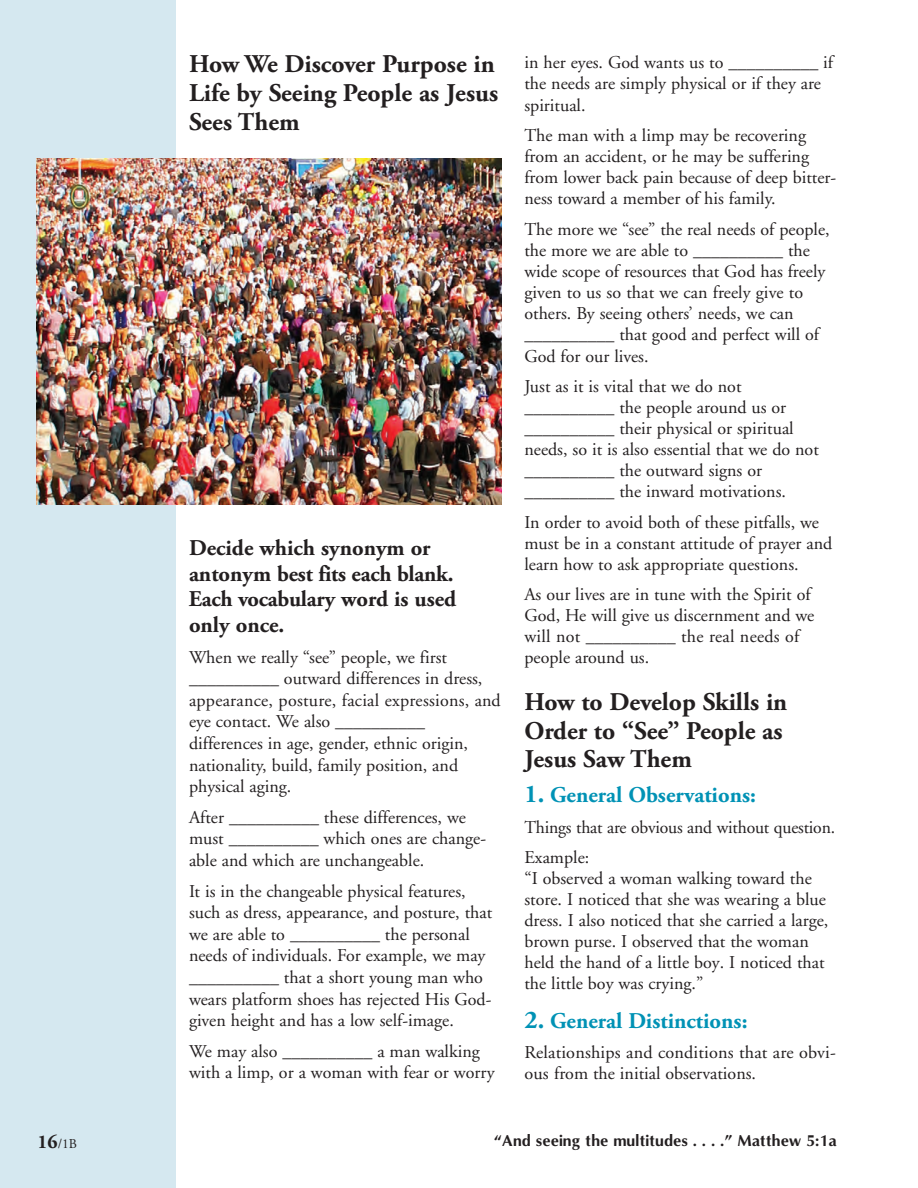
<style>
.page{position:relative;width:918px;height:1188px;background:#fff}
.page>*{position:absolute;margin:0;border:0;box-sizing:border-box;transform-origin:0 0}
._2_second_head{font:700 25.5px/28.5px "Adobe Garamond Pro";color:#231f20}
._3_Subheadings{font:700 22.5px/25.5px "Adobe Garamond Pro";color:#231f20}
._3_Subheadings-2{font:700 22.5px "Adobe Garamond Pro";color:#0092b5}
._6_Body_Text_without{font:18px/21.1px "Adobe Garamond";color:#231f20}
.Quiz_body_text{font:18px/21.1px "Adobe Garamond";letter-spacing:.01em;color:#231f20}
._4_Body_Text_first_P{font:18px "Adobe Garamond";letter-spacing:-.01em;color:#231f20}
.Body_Text{font:700 15px "Omni";color:#231f20}
.t1{font:13.5px "Adobe Garamond";color:#231f20}
.s1{font-size:25.5px}
.s2{font-family:"Adobe Garamond Pro";font-weight:700;font-size:19.5px}
</style>
<div class="page">
<div style="left:0;top:0;width:176px;height:1188px;background:#d5e8f0"></div>
<img style="left:36px;top:159px;width:466px;height:345px">
<p class="_2_second_head" style="left:189px;top:51px;width:311px">How We Discover Purpose in<br>Life by Seeing People as Jesus<br>Sees Them</p>
<p class="_3_Subheadings" style="left:189px;top:536px;width:269px">Decide which synonym or antonym best fits each blank.<br>Each vocabulary word is used only once.</p>
<p class="_6_Body_Text_without" style="left:189px;top:647px;width:313px;line-height:21.6px">When we really “see” people, we first __________ outward differences in dress, appearance, posture, facial expressions, and eye contact. We also __________ differences in age, gender, ethnic origin, nationality, build, family position, and physical aging.</p>
<p class="_6_Body_Text_without" style="left:189px;top:807px;width:299px;line-height:21.6px">After __________ these differences, we must __________ which ones are change&shy;able and which are unchangeable.</p>
<p class="_6_Body_Text_without" style="left:189px;top:881px;width:305px;line-height:21.6px">It is in the changeable physical features, such as dress, appearance, and posture, that we are able to __________ the personal needs of individuals. For example, we may __________ that a short young man who wears platform shoes has rejected His God&shy;given height and has a low self-image.</p>
<p class="_6_Body_Text_without" style="left:189px;top:1041px;width:307px;line-height:21.6px">We may also __________ a man walking with a limp, or a woman with fear or worry</p>
<p class="_6_Body_Text_without" style="left:524px;top:52px;width:310px;line-height:21.6px">in her eyes. God wants us to __________ if the needs are simply physical or if they are spiritual.</p>
<p class="_6_Body_Text_without" style="left:524px;top:125px;width:313px">The man with a limp may be recovering from an accident, or he may be suffering from lower back pain because of deep bitter&shy;ness toward a member of his family.</p>
<p class="_6_Body_Text_without" style="left:524px;top:219px;width:307px">The more we “see” the real needs of people, the more we are able to __________ the wide scope of resources that God has freely given to us so that we can freely give to others. By seeing others’ needs, we can __________ that good and perfect will of God for our lives.</p>
<p class="_6_Body_Text_without" style="left:524px;top:376px;width:296px">Just as it is vital that we do not __________ the people around us or __________ their physical or spiritual needs, so it is also essential that we do not __________ the outward signs or __________ the inward motivations.</p>
<p class="_6_Body_Text_without" style="left:524px;top:512px;width:309px">In order to avoid both of these pitfalls, we must be in a constant attitude of prayer and learn how to ask appropriate questions.</p>
<p class="_6_Body_Text_without" style="left:524px;top:584px;width:291px">As our lives are in tune with the Spirit of God, He will give us discernment and we will not __________ the real needs of people around us.</p>
<p class="_2_second_head" style="left:524px;top:688px;width:264px">How to Develop Skills in<br>Order to “See” People as<br>Jesus Saw Them</p>
<p class="_3_Subheadings-2" style="left:524px;top:782px;width:233px"><span class="s1">1.</span> General Observations:</p>
<p class="_4_Body_Text_first_P" style="left:524px;top:817px;width:312px">Things that are obvious and without question.</p>
<p class="_6_Body_Text_without" style="left:524px;top:847px;width:305px">Example:<br>“I observed a woman walking toward the store. I noticed that she was wearing a blue dress. I also noticed that she carried a large, brown purse. I observed that the woman held the hand of a little boy. I noticed that the little boy was crying.”</p>
<p class="_3_Subheadings-2" style="left:524px;top:1007px;width:225px"><span class="s1">2.</span> General Distinctions:</p>
<p class="Quiz_body_text" style="left:524px;top:1042px;width:313px">Relationships and conditions that are obvi&shy;ous from the initial observations.</p>
<p class="t1" style="left:38px;top:1137px;width:41px"><span class="s2">16</span>/1B</p>
<p class="Body_Text" style="left:494px;top:1131px;width:345px">“And seeing the multitudes . . . .” Matthew 5:1a</p>
</div>
